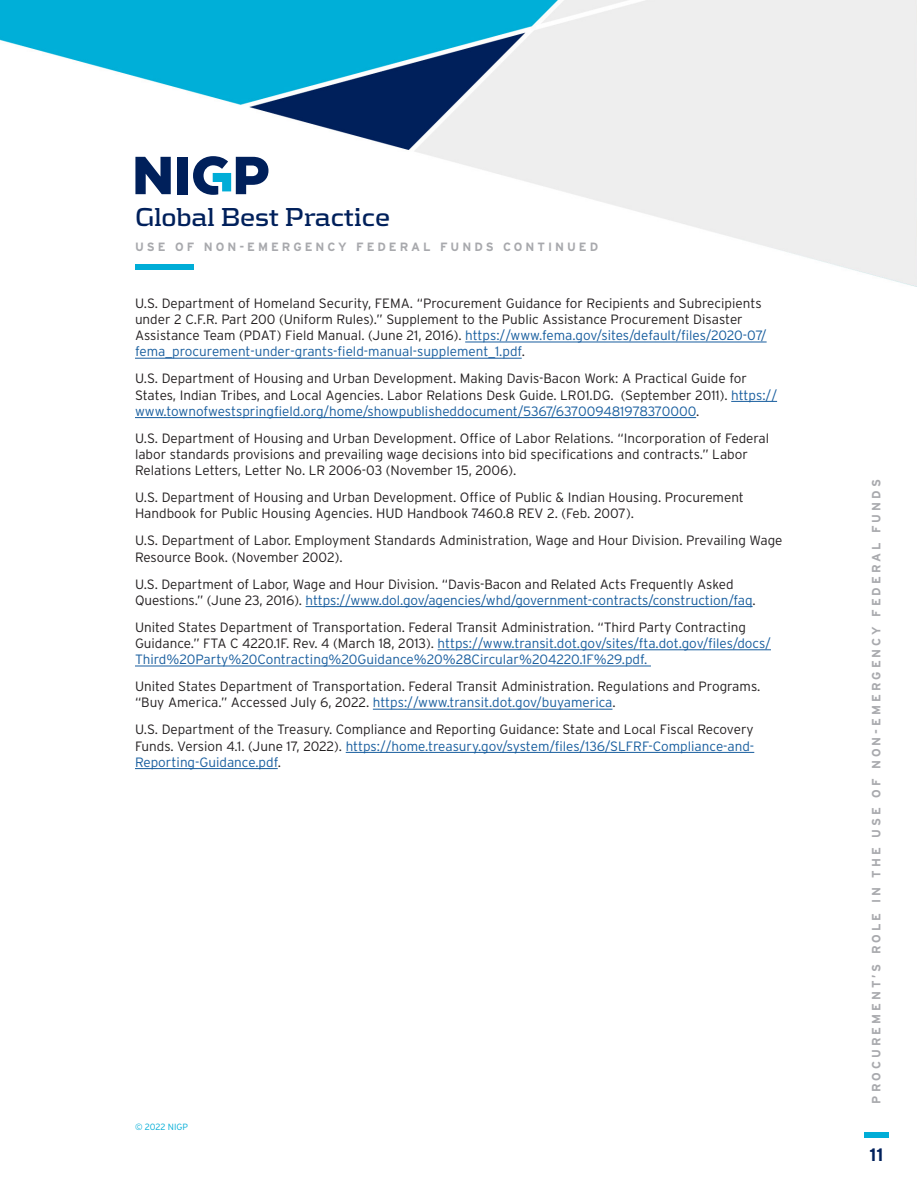
<style>
.page{position:relative;width:918px;height:1188px;background:#fff}
.page>*{position:absolute;margin:0;border:0;box-sizing:border-box;transform-origin:0 0}
.t1{font:700 27px "Kontrapunkt";letter-spacing:-.015em;color:#00205b}
.t2{font:700 18px "Interstate";color:#00205b}
.t3{font:300 13.5px/16.2px "Interstate";color:#231f20}
.t4{font:700 12px "Interstate";letter-spacing:.25em;color:#a8a9ad}
.t5{font:300 9px "Interstate";letter-spacing:-.01em;color:#00add7}
.s1{color:#175d9e}
</style>
<div class="page">
<div style="left:864px;top:1133px;width:25px;height:5px;background:#00add7"></div>
<img style="left:0;top:1px;width:917px;height:285px">
<svg style="left:135px;top:157px;width:36px;height:37px"></svg>
<div style="left:177px;top:157px;width:11px;height:37px;background:#00205b"></div>
<svg style="left:193px;top:156px;width:75px;height:39px"></svg>
<div style="left:135px;top:264px;width:59px;height:6px;background:#00add7"></div>
<hr style="left:465px;top:342px;width:302px;height:1px;background:#175d9e">
<hr style="left:135px;top:358px;width:387px;height:1px;background:#175d9e">
<hr style="left:731px;top:401px;width:46px;height:1px;background:#175d9e">
<hr style="left:135px;top:417px;width:561px;height:1px;background:#175d9e">
<hr style="left:306px;top:606px;width:447px;height:1px;background:#175d9e">
<hr style="left:438px;top:650px;width:333px;height:1px;background:#175d9e">
<hr style="left:135px;top:666px;width:516px;height:1px;background:#175d9e">
<hr style="left:373px;top:709px;width:239px;height:1px;background:#175d9e">
<hr style="left:346px;top:752px;width:408px;height:1px;background:#175d9e">
<hr style="left:135px;top:768px;width:143px;height:1px;background:#175d9e">
<p class="t1" style="left:135px;top:201px;width:257px">Global Best Practice</p>
<p class="t4" style="left:135px;top:240px;width:465px">USE OF NON-EMERGENCY FEDERAL FUNDS CONTINUED</p>
<p class="t3" style="left:135px;top:295px;width:633px">U.S. Department of Homeland Security, FEMA. “Procurement Guidance for Recipients and Subrecipients under 2 C.F.R. Part 200 (Uniform Rules).” Supplement to the Public Assistance Procurement Disaster Assistance Team (PDAT) Field Manual. (June 21, 2016). <span class="s1">https://www.fema.gov/sites/default/files/2020-07/ fema_procurement-under-grants-field-manual-supplement_1.pdf</span>.</p>
<p class="t3" style="left:135px;top:370px;width:644px">U.S. Department of Housing and Urban Development. Making Davis-Bacon Work: A Practical Guide for<br>States, Indian Tribes, and Local Agencies. Labor Relations Desk Guide. LR01.DG. (September 2011). <span class="s1">https:// www.townofwestspringfield.org/home/showpublisheddocument/5367/637009481978370000</span>.</p>
<p class="t3" style="left:135px;top:430px;width:636px">U.S. Department of Housing and Urban Development. Office of Labor Relations. “Incorporation of Federal labor standards provisions and prevailing wage decisions into bid specifications and contracts.” Labor<br>Relations Letters, Letter No. LR 2006-03 (November 15, 2006).</p>
<p class="t3" style="left:135px;top:489px;width:610px">U.S. Department of Housing and Urban Development. Office of Public &amp; Indian Housing. Procurement<br>Handbook for Public Housing Agencies. HUD Handbook 7460.8 REV 2. (Feb. 2007).</p>
<p class="t3" style="left:135px;top:532px;width:649px">U.S. Department of Labor. Employment Standards Administration, Wage and Hour Division. Prevailing Wage<br>Resource Book. (November 2002).</p>
<p class="t3" style="left:135px;top:576px;width:622px">U.S. Department of Labor, Wage and Hour Division. “Davis-Bacon and Related Acts Frequently Asked<br>Questions.” (June 23, 2016). <span class="s1">https://www.dol.gov/agencies/whd/government-contracts/construction/faq</span>.</p>
<p class="t3" style="left:135px;top:619px;width:637px">United States Department of Transportation. Federal Transit Administration. “Third Party Contracting<br>Guidance.” FTA C 4220.1F. Rev. 4 (March 18, 2013). <span class="s1">https://www.transit.dot.gov/sites/fta.dot.gov/files/docs/<br>Third%20Party%20Contracting%20Guidance%20%28Circular%204220.1F%29.pdf.</span></p>
<p class="t3" style="left:135px;top:678px;width:627px">United States Department of Transportation. Federal Transit Administration. Regulations and Programs. “Buy America.” Accessed July 6, 2022. <span class="s1">https://www.transit.dot.gov/buyamerica</span>.</p>
<p class="t3" style="left:135px;top:721px;width:621px;text-align:justify">U.S. Department of the Treasury. Compliance and Reporting Guidance: State and Local Fiscal Recovery Funds. Version 4.1. (June 17, 2022). <span class="s1">https://home.treasury.gov/system/files/136/SLFRF-Compliance-and-Reporting-Guidance.pdf</span>.</p>
<p class="t5" style="left:135px;top:1122px;width:54px">© 2022 NIGP</p>
<p class="t4" style="left:870px;top:1104px;width:626px;rotate:-90deg">PROCUREMENT’S ROLE IN THE USE OF NON-EMERGENCY FEDERAL FUNDS</p>
<p class="t2" style="left:869px;top:1144px;width:15px">11</p>
</div>
